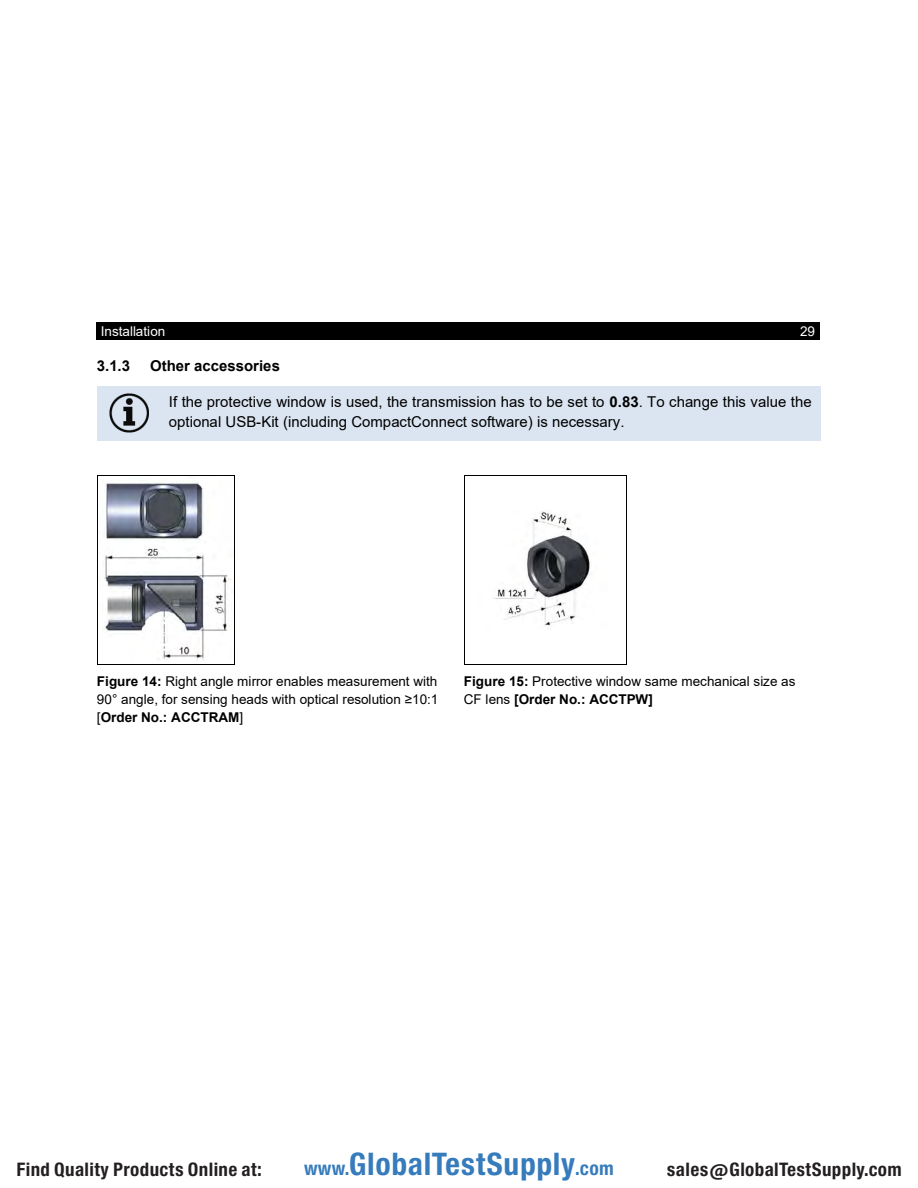
<style>
.page{position:relative;width:918px;height:1188px;background:#fff}
.page>*{position:absolute;margin:0;border:0;box-sizing:border-box;transform-origin:0 0}
.t1{font:29.7px "Europa Gro Nr 2 SBOP Bol Con";letter-spacing:.02em;color:#367bbc}
.t2{font:17.85px "Europa Gro Nr 2 SBOP Bol Con";letter-spacing:.02em;color:#231f20}
.t3{font:15px/20px "Arial";color:#000}
.t4{font:700 15px "Arial";color:#000}
.t5{font:13.5px/17.9px "Arial";letter-spacing:.005em;color:#000;text-align:justify}
.t6{font:13.5px "Arial";letter-spacing:.005em;color:#fff}
.s1{font-size:15px;color:#000}
.s2{font-weight:700}
.s3{font-size:18.3px}
</style>
<div class="page">
<div style="left:800px;top:322px;width:15px;height:17px;background:#000"></div>
<div style="left:97px;top:322px;width:703px;height:17px;background:#000"></div>
<div style="left:815px;top:322px;width:5px;height:17px;background:#000"></div>
<div style="left:97px;top:386px;width:64px;height:54px;background:#dbe5f1"></div>
<img style="left:109px;top:393px;width:40px;height:40px">
<div style="left:161px;top:386px;width:659px;height:54px;background:#dbe5f1"></div>
<img style="left:104px;top:482px;width:126px;height:179px">
<hr style="left:98px;top:475px;width:136px;height:1px;background:#000">
<hr style="left:97px;top:476px;width:1px;height:188px;background:#000">
<hr style="left:234px;top:476px;width:1px;height:188px;background:#000">
<hr style="left:98px;top:664px;width:136px;height:1px;background:#000">
<img style="left:494px;top:511px;width:96px;height:117px">
<hr style="left:465px;top:475px;width:162px;height:1px;background:#000">
<hr style="left:464px;top:476px;width:1px;height:188px;background:#000">
<hr style="left:627px;top:476px;width:1px;height:188px;background:#000">
<hr style="left:465px;top:664px;width:162px;height:1px;background:#000">
<p class="t6" style="left:101px;top:322px;width:66px">Installation</p>
<p class="t6" style="left:800px;top:322px;width:22px">29<span class="s1">-</span></p>
<h3 class="t4" style="left:97px;top:355px;width:35px">3.1.3</h3>
<h3 class="t4" style="left:150px;top:355px;width:131px">Other accessories</h3>
<p class="t3" style="left:169px;top:391px;width:644px">If the protective window is used, the transmission has to be set to <span class="s2">0.83</span>. To change this value the optional USB-Kit (including CompactConnect software) is necessary.</p>
<p class="t5" style="left:97px;top:673px;width:343px"><span class="s2">Figure 14:</span> Right angle mirror enables measurement with 90° angle, for sensing heads with optical resolution ≥10:1 [<span class="s2">Order No.: ACCTRAM</span>]</p>
<p class="t5" style="left:464px;top:672px;width:333px"><span class="s2">Figure 15:</span> Protective window same mechanical size as<br>CF lens <span class="s2">[Order No.: ACCTPW]</span></p>
<h2 class="t2" style="left:16px;top:1159px;width:247px">Find Quality Products Online at:</h2>
<h1 class="t1" style="left:304px;top:1147px;width:311px"><span class="s3">www.</span>GlobalTestSupply<span class="s3">.com</span></h1>
<h2 class="t2" style="left:667px;top:1159px;width:236px">sales@GlobalTestSupply.com</h2>
</div>
